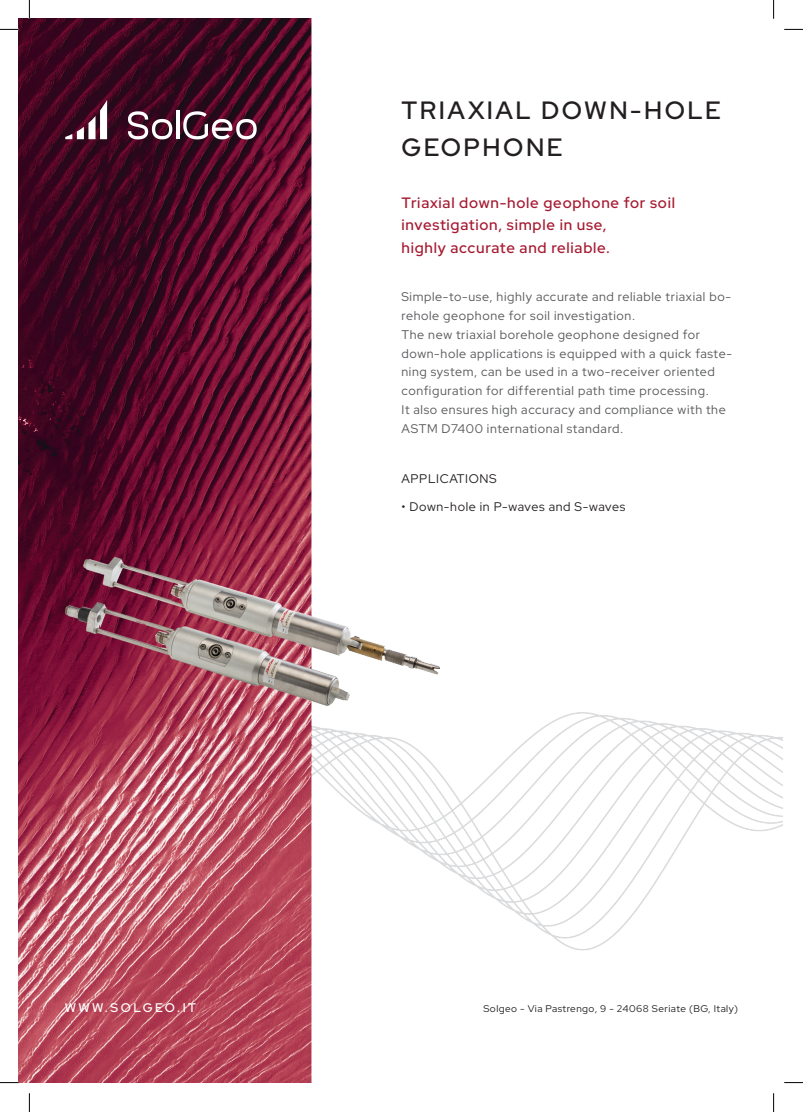
<style>
.page{position:relative;width:803px;height:1112px;background:#fff}
.page>*{position:absolute;margin:0;border:0;box-sizing:border-box;transform-origin:0 0}
.t1{font:500 25px "Red Hat Display";letter-spacing:.1em;color:#231f20}
.t2{font:500 15px "Red Hat Display";letter-spacing:.05em;color:#a61a32}
.t3{font:12.5px/18.8px "Red Hat Display";letter-spacing:.05em;color:#57585a}
.t4{font:12.5px "Red Hat Display";letter-spacing:.05em;color:#231f20}
.t5{font:500 12.5px "Red Hat Display";letter-spacing:.195em;color:#fff}
.t6{font:9.75px "Red Hat Display";letter-spacing:.045em;color:#231f20}
</style>
<div class="page">
<img style="left:19px;top:19px;width:763px;height:1063px">
<svg style="left:183px;top:111px;width:74px;height:28px"></svg>
<hr style="left:176px;top:110px;width:3px;height:29px;background:#fff">
<svg style="left:128px;top:111px;width:44px;height:28px"></svg>
<svg style="left:65px;top:100px;width:42px;height:39px"></svg>
<svg style="left:0;top:29px;width:19px;height:1px"></svg>
<svg style="left:784px;top:29px;width:19px;height:1px"></svg>
<svg style="left:0;top:1081px;width:19px;height:2px"></svg>
<svg style="left:784px;top:1082px;width:19px;height:1px"></svg>
<svg style="left:29px;top:0;width:1px;height:19px"></svg>
<svg style="left:29px;top:1093px;width:1px;height:18px"></svg>
<svg style="left:773px;top:0;width:1px;height:19px"></svg>
<svg style="left:773px;top:1093px;width:1px;height:18px"></svg>
<p class="t1" style="left:401px;top:94px;width:321px">TRIAXIAL DOWN-HOLE</p>
<p class="t1" style="left:401px;top:131px;width:163px">GEOPHONE</p>
<p class="t2" style="left:401px;top:193px;width:275px">Triaxial down-hole geophone for soil</p>
<p class="t2" style="left:401px;top:215px;width:207px">investigation, simple in use,</p>
<p class="t2" style="left:401px;top:238px;width:210px">highly accurate and reliable.</p>
<p class="t3" style="left:401px;top:287px;width:331px">Simple-to-use, highly accurate and reliable triaxial bo&shy;rehole geophone for soil investigation.</p>
<p class="t3" style="left:401px;top:325px;width:332px">The new triaxial borehole geophone designed for down-hole applications is equipped with a quick faste&shy;ning system, can be used in a two-receiver oriented configuration for differential path time processing.</p>
<p class="t3" style="left:401px;top:400px;width:326px">It also ensures high accuracy and compliance with the<br>ASTM D7400 international standard.</p>
<p class="t4" style="left:401px;top:470px;width:97px">APPLICATIONS</p>
<p class="t4" style="left:401px;top:498px;width:225px">• Down-hole in P-waves and S-waves</p>
<p class="t5" style="left:65px;top:998px;width:133px">WWW.SOLGEO.IT</p>
<p class="t6" style="left:483px;top:1001px;width:256px">Solgeo - Via Pastrengo, 9 - 24068 Seriate (BG, Italy)</p>
</div>
